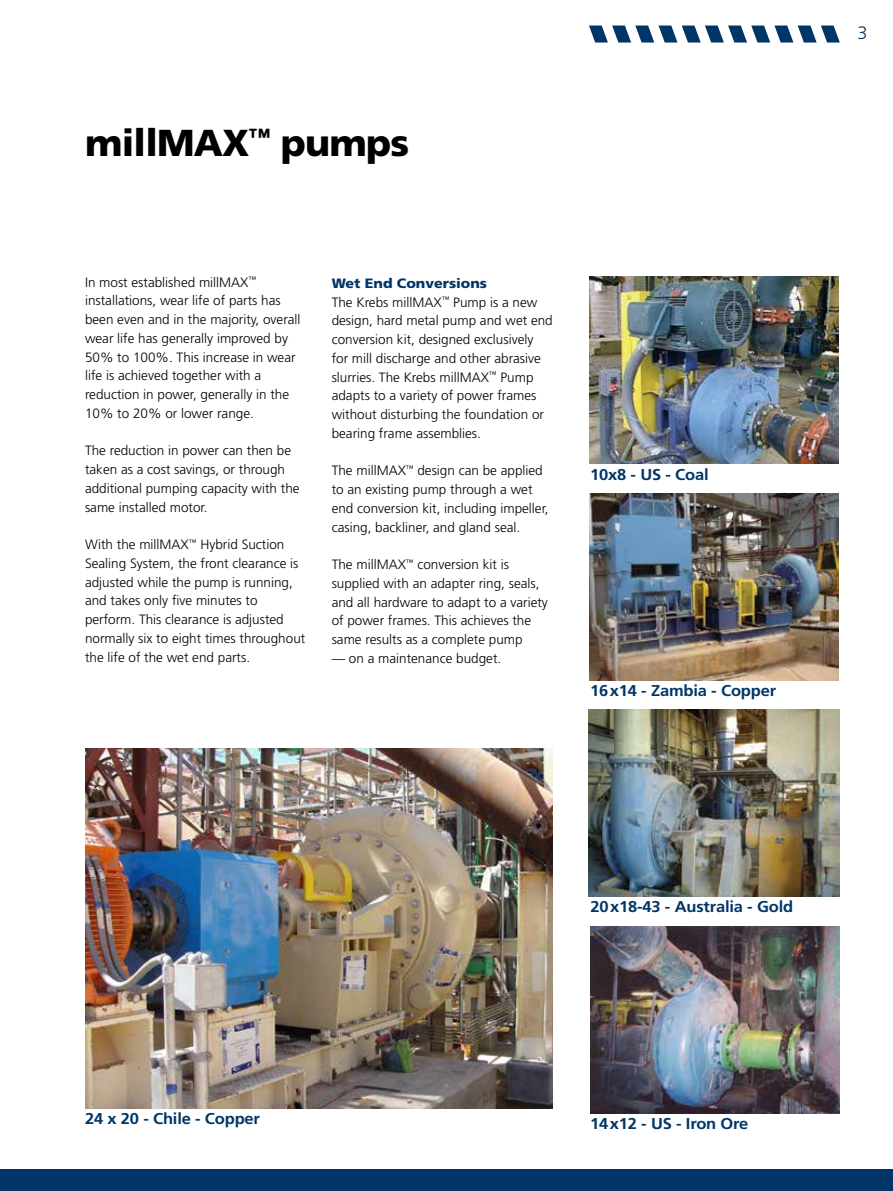
<style>
.page{position:relative;width:893px;height:1191px;background:#fff}
.page>*{position:absolute;margin:0;border:0;box-sizing:border-box;transform-origin:0 0}
.t1{font:900 37.5px "Frutiger";letter-spacing:-.02em;color:#000}
.t2{font:300 18px "Frutiger";color:#003667}
.t3{font:700 15.6px "Frutiger";letter-spacing:-.01em;color:#003667;scale:1.05 1}
.t4{font:300 13.5px/18.8px "Frutiger";color:#000}
.s1{font-weight:900;color:#003667}
</style>
<div class="page">
<svg style="left:589px;top:26px;width:251px;height:17px"></svg>
<div style="left:0;top:1169px;width:893px;height:22px;background:#003667"></div>
<img style="left:589px;top:709px;width:251px;height:188px">
<img style="left:589px;top:276px;width:250px;height:187px">
<img style="left:589px;top:493px;width:250px;height:187px">
<img style="left:590px;top:926px;width:250px;height:187px">
<img style="left:85px;top:749px;width:468px;height:359px">
<h1 class="t1" style="left:85px;top:120px;width:326px">millMAX<sup>™</sup> pumps</h1>
<p class="t4" style="left:85px;top:273px;width:217px">In most established millMAX<sup>™ </sup>installations, wear life of parts has been even and in the majority, overall wear life has generally improved by 50% to 100%. This increase in wear life is achieved together with a reduction in power, generally in the 10% to 20% or lower range.</p>
<p class="t4" style="left:85px;top:441px;width:216px">The reduction in power can then be taken as a cost savings, or through additional pumping capacity with the same installed motor.</p>
<p class="t4" style="left:85px;top:535px;width:222px">With the millMAX<sup>™</sup> Hybrid Suction Sealing System, the front clearance is adjusted while the pump is running, and takes only five minutes to perform. This clearance is adjusted normally six to eight times throughout the life of the wet end parts.</p>
<p class="t4" style="left:332px;top:274px;width:223px"><span class="s1">Wet End Conversions<br></span>The Krebs millMAX<sup>™</sup> Pump is a new design, hard metal pump and wet end conversion kit, designed exclusively for mill discharge and other abrasive slurries. The Krebs millMAX<sup>™</sup> Pump adapts to a variety of power frames without disturbing the foundation or bearing frame assemblies.</p>
<p class="t4" style="left:332px;top:461px;width:219px">The millMAX<sup>™</sup> design can be applied to an existing pump through a wet end conversion kit, including impeller, casing, backliner, and gland seal.</p>
<p class="t4" style="left:332px;top:555px;width:218px">The millMAX<sup>™</sup> conversion kit is supplied with an adapter ring, seals, and all hardware to adapt to a variety of power frames. This achieves the same results as a complete pump</p>
<p class="t4" style="left:332px;top:649px;width:171px">— on a maintenance budget.</p>
<p class="t3" style="left:590px;top:465px;width:114px">10x8 - US - Coal</p>
<p class="t3" style="left:590px;top:681px;width:179px">16x14 - Zambia - Copper</p>
<h2 class="t2" style="left:857px;top:23px;width:12px">3</h2>
<p class="t3" style="left:85px;top:1109px;width:168px">24 x 20 - Chile - Copper</p>
<p class="t3" style="left:590px;top:897px;width:195px">20x18-43 - Australia - Gold</p>
<p class="t3" style="left:590px;top:1114px;width:152px">14x12 - US - Iron Ore</p>
</div>
